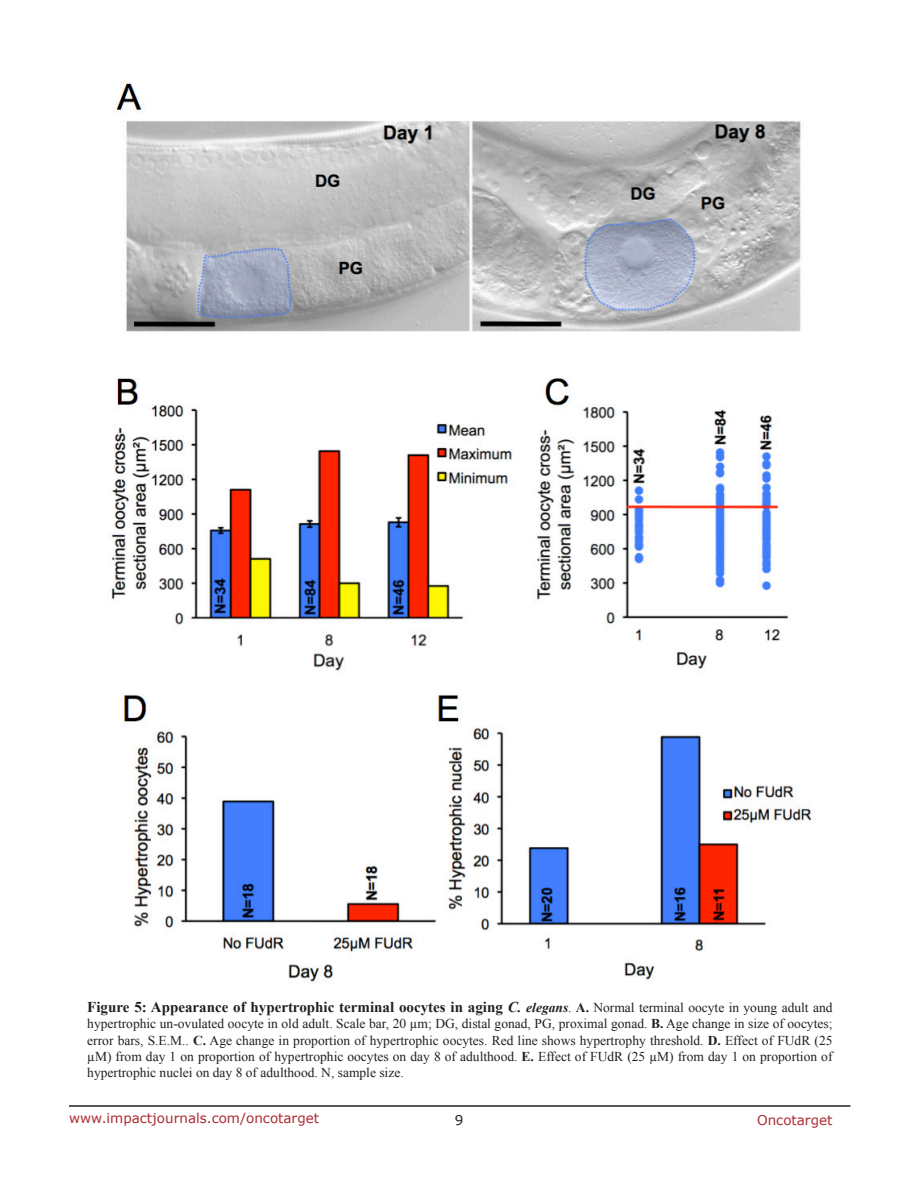
<style>
.page{position:relative;width:918px;height:1188px;background:#fff}
.page>*{position:absolute;margin:0;border:0;box-sizing:border-box;transform-origin:0 0}
.FigureText{font:700 15px "Times New Roman";color:#221f22}
.FigureText-2{font:13.5px/16.2px "Times New Roman";color:#221f22;text-align:justify}
.t1{font:13.5px "Verdana";color:#ac2b31}
.t2{font:13.5px "Verdana";color:#221f22}
.s1{font-style:italic}
.s2{font-style:italic;font-size:13.5px}
.s3{font-weight:400;font-size:13.5px}
.s4{font-size:13.5px}
.s5{font-weight:700}
</style>
<div class="page">
<hr style="left:69px;top:1105px;width:781px;height:2px;background:#231f20">
<img style="left:111px;top:81px;width:701px;height:901px">
<p class="FigureText" style="left:87px;top:996px;width:747px">Figure 5: Appearance of hypertrophic terminal oocytes in aging <span class="s1">C.</span> <span class="s2">elegans</span><span class="s3">.</span> <span class="s4">A.</span> <span class="s3">Normal terminal oocyte in young adult and</span></p>
<p class="FigureText-2" style="left:87px;top:1015px;width:747px">hypertrophic un-ovulated oocyte in old adult. Scale bar, 20 µm; DG, distal gonad, PG, proximal gonad. <span class="s5">B.</span> Age change in size of oocytes; error bars, S.E.M.. <span class="s5">C.</span> Age change in proportion of hypertrophic oocytes. Red line shows hypertrophy threshold. <span class="s5">D.</span> Effect of FUdR (25 µM) from day 1 on proportion of hypertrophic oocytes on day 8 of adulthood. <span class="s5">E.</span> Effect of FUdR (25 µM) from day 1 on proportion of hypertrophic nuclei on day 8 of adulthood. N, sample size.</p>
<p class="t1" style="left:69px;top:1109px;width:252px">www.impactjournals.com/oncotarget</p>
<p class="t2" style="left:455px;top:1111px;width:10px">9</p>
<p class="t1" style="left:757px;top:1111px;width:77px">Oncotarget</p>
</div>
